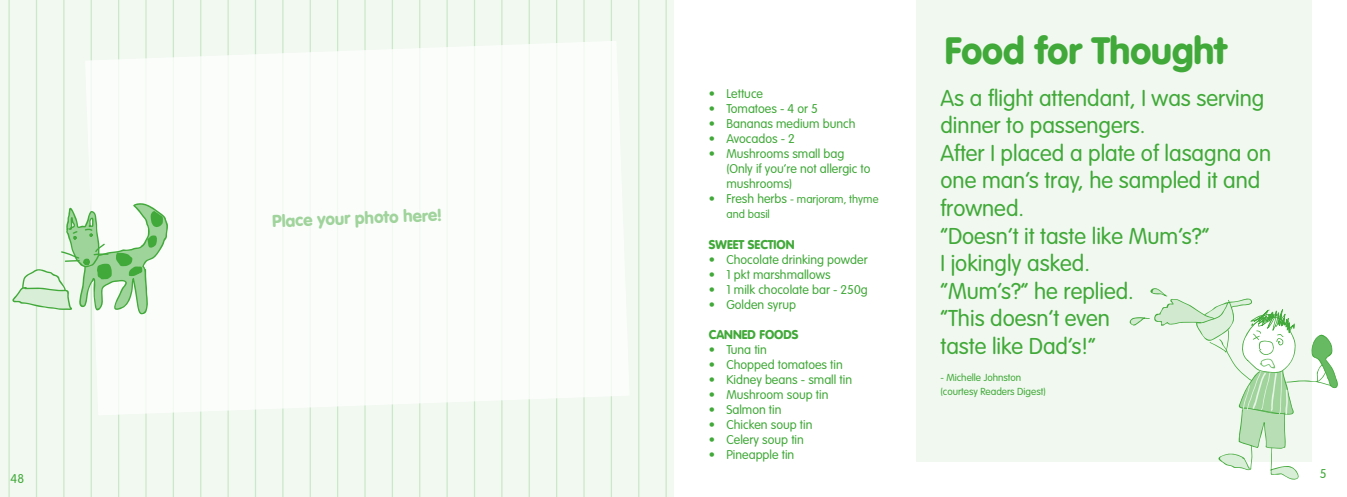
<style>
.page{position:relative;width:1347px;height:497px;background:#fff}
.page>*{position:absolute;margin:0;border:0;box-sizing:border-box;transform-origin:0 0}
.t1{font:900 37.5px "VAG Rounded";color:#41a939}
.t2{font:300 22.5px/27.5px "VAG Rounded";color:#41a939}
.t3{font:900 16.88px "VAG Rounded";color:#a0d49c}
.t4{font:300 12.5px/15px "VAG Rounded";color:#41a939}
.t5{font:900 12.5px "VAG Rounded";color:#41a939}
.t6{font:300 11.25px/15px "VAG Rounded";color:#41a939}
.t7{font:300 10px/13.8px "VAG Rounded";color:#41a939}
.s1{font-size:12.5px}
</style>
<div class="page">
<div style="left:0;top:0;width:673px;height:496px;background:#f2f9f1"></div>
<hr style="left:8px;top:0;width:2px;height:496px;background:#cce8ca">
<hr style="left:36px;top:0;width:1px;height:496px;background:#cce8ca">
<hr style="left:63px;top:0;width:1px;height:496px;background:#cce8ca">
<hr style="left:91px;top:0;width:1px;height:496px;background:#cce8ca">
<hr style="left:118px;top:0;width:1px;height:496px;background:#cce8ca">
<hr style="left:145px;top:0;width:2px;height:496px;background:#cce8ca">
<hr style="left:173px;top:0;width:1px;height:496px;background:#cce8ca">
<hr style="left:200px;top:0;width:1px;height:496px;background:#cce8ca">
<hr style="left:227px;top:0;width:2px;height:496px;background:#cce8ca">
<hr style="left:255px;top:0;width:1px;height:496px;background:#cce8ca">
<hr style="left:282px;top:0;width:1px;height:496px;background:#cce8ca">
<hr style="left:310px;top:0;width:1px;height:496px;background:#cce8ca">
<hr style="left:337px;top:0;width:1px;height:496px;background:#cce8ca">
<hr style="left:364px;top:0;width:1px;height:496px;background:#cce8ca">
<hr style="left:392px;top:0;width:1px;height:496px;background:#cce8ca">
<hr style="left:419px;top:0;width:1px;height:496px;background:#cce8ca">
<hr style="left:446px;top:0;width:2px;height:496px;background:#cce8ca">
<hr style="left:474px;top:0;width:1px;height:496px;background:#cce8ca">
<hr style="left:501px;top:0;width:1px;height:496px;background:#cce8ca">
<hr style="left:528px;top:0;width:2px;height:496px;background:#cce8ca">
<hr style="left:556px;top:0;width:1px;height:496px;background:#cce8ca">
<hr style="left:583px;top:0;width:1px;height:496px;background:#cce8ca">
<hr style="left:611px;top:0;width:1px;height:496px;background:#cce8ca">
<hr style="left:638px;top:0;width:1px;height:496px;background:#cce8ca">
<hr style="left:665px;top:0;width:2px;height:496px;background:#cce8ca">
<svg style="left:90px;top:41px;width:522px;height:374px;fill:#fbfdfb"></svg>
<svg style="left:12px;top:203px;width:155px;height:111px"></svg>
<div style="left:915px;top:0;width:396px;height:461px;background:#f0f8ef"></div>
<svg style="left:1129px;top:288px;width:208px;height:190px"></svg>
<p class="t4" style="left:11px;top:470px;width:15px">48</p>
<h3 class="t3" style="left:272px;top:210px;width:171px;rotate:-2deg">Place your photo here!</h3>
<p class="t4" style="left:709px;top:87px;width:56px">• Lettuce</p>
<p class="t4" style="left:709px;top:102px;width:110px">• Tomatoes - 4 or 5</p>
<p class="t4" style="left:709px;top:117px;width:148px">• Bananas medium bunch</p>
<p class="t4" style="left:709px;top:132px;width:88px">• Avocados - 2</p>
<p class="t4" style="left:726px;top:147px;width:146px;text-indent:-18px">• Mushrooms small bag (Only if you’re not allergic to mushrooms)</p>
<p class="t6" style="left:726px;top:192px;width:154px;text-indent:-18px"><span class="s1">• Fresh herbs</span> - marjoram, thyme and basil</p>
<p class="t5" style="left:709px;top:236px;width:87px">SWEET SECTION</p>
<p class="t4" style="left:709px;top:252px;width:160px">• Chocolate drinking powder</p>
<p class="t4" style="left:709px;top:267px;width:123px">• 1 pkt marshmallows</p>
<p class="t4" style="left:709px;top:282px;width:160px">• 1 milk chocolate bar - 250g</p>
<p class="t4" style="left:709px;top:297px;width:89px">• Golden syrup</p>
<p class="t5" style="left:709px;top:326px;width:91px">CANNED FOODS</p>
<p class="t4" style="left:709px;top:342px;width:59px">• Tuna tin</p>
<p class="t4" style="left:709px;top:357px;width:135px">• Chopped tomatoes tin</p>
<p class="t4" style="left:709px;top:372px;width:145px">• Kidney beans - small tin</p>
<p class="t4" style="left:709px;top:387px;width:121px">• Mushroom soup tin</p>
<p class="t4" style="left:709px;top:402px;width:74px">• Salmon tin</p>
<p class="t4" style="left:709px;top:417px;width:105px">• Chicken soup tin</p>
<p class="t4" style="left:709px;top:432px;width:96px">• Celery soup tin</p>
<p class="t4" style="left:709px;top:447px;width:87px">• Pineapple tin</p>
<h1 class="t1" style="left:944px;top:28px;width:284px">Food for Thought</h1>
<p class="t2" style="left:940px;top:85px;width:332px">As a flight attendant, I was serving dinner to passengers.<br>After I placed a plate of lasagna on one man’s tray, he sampled it and frowned.<br>“Doesn’t it taste like Mum’s?”<br>I jokingly asked.<br>“Mum’s?” he replied.<br>“This doesn’t even<br>taste like Dad’s!”</p>
<p class="t7" style="left:940px;top:371px;width:107px">- Michelle Johnston (courtesy Readers Digest)</p>
<p class="t4" style="left:1319px;top:466px;width:8px">5</p>
</div>
